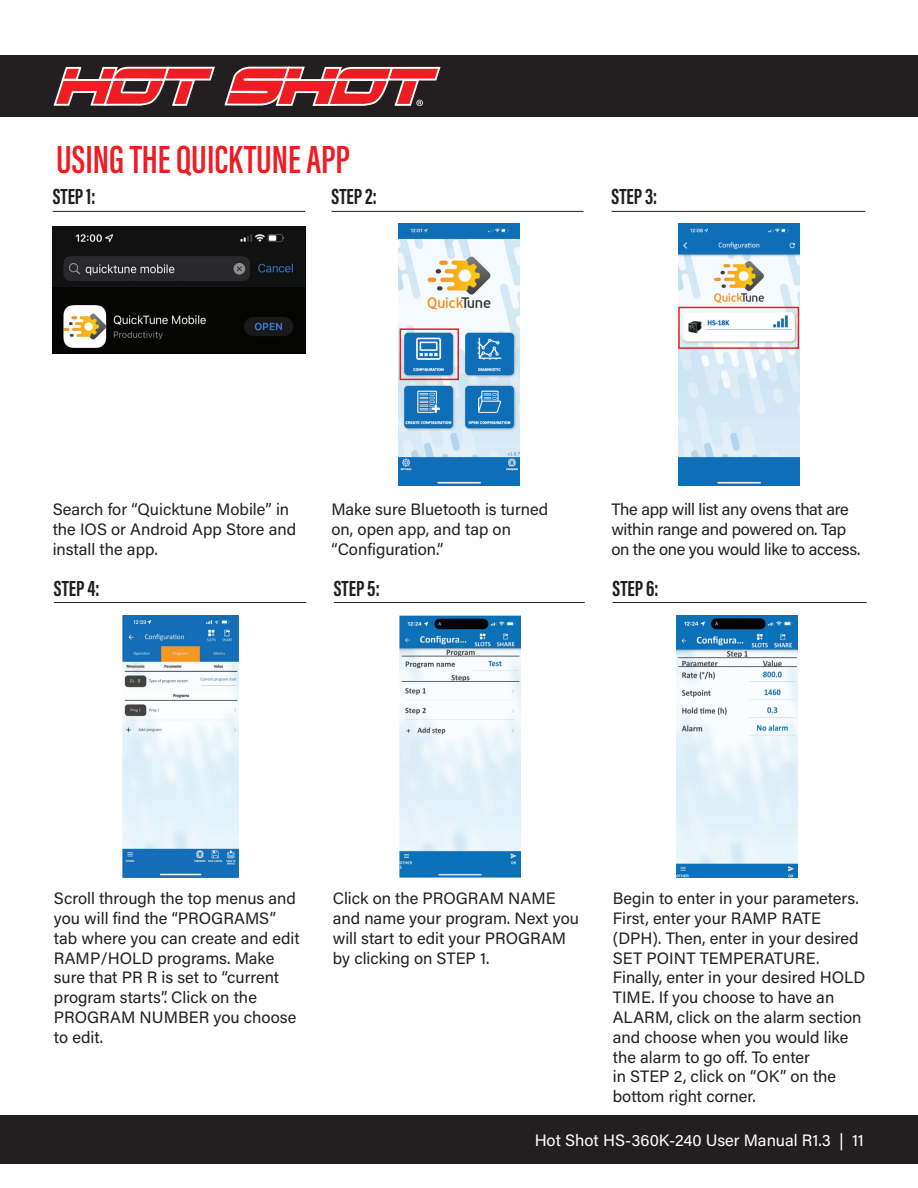
<style>
.page{position:relative;width:918px;height:1188px;background:#fff}
.page>*{position:absolute;margin:0;border:0;box-sizing:border-box;transform-origin:0 0}
.t1{font:600 40.5px "Acumin Pro Extra Cond";color:#ee1d23}
.t2{font:700 22.5px "Acumin Pro Extra Cond";color:#231f20}
.t3{font:16.5px/19.8px "Acumin Pro";color:#231f20}
.t4{font:16.5px/19.8px "Acumin Pro";letter-spacing:-.02em;color:#231f20}
.t5{font:16.5px "Acumin Pro";color:#fff}
</style>
<div class="page">
<div style="left:0;top:55px;width:918px;height:62px;background:#231f20"></div>
<svg style="left:224px;top:67px;width:217px;height:39px"></svg>
<svg style="left:54px;top:67px;width:161px;height:39px"></svg>
<hr style="left:125px;top:79px;width:24px;height:2px;background:#fff">
<div style="left:0;top:1115px;width:918px;height:49px;background:#231f20"></div>
<hr style="left:53px;top:211px;width:252px;height:1px;background:#231f20">
<hr style="left:332px;top:211px;width:252px;height:1px;background:#231f20">
<img style="left:398px;top:224px;width:121px;height:262px">
<hr style="left:612px;top:211px;width:253px;height:1px;background:#231f20">
<img style="left:678px;top:224px;width:121px;height:262px">
<hr style="left:54px;top:602px;width:252px;height:1px;background:#231f20">
<img style="left:122px;top:615px;width:116px;height:262px">
<hr style="left:334px;top:602px;width:251px;height:1px;background:#231f20">
<img style="left:400px;top:615px;width:121px;height:262px">
<hr style="left:613px;top:602px;width:254px;height:1px;background:#231f20">
<img style="left:53px;top:227px;width:252px;height:127px">
<img style="left:677px;top:615px;width:121px;height:262px">
<div style="left:400px;top:328px;width:59px;height:52px;border:2px solid #ee1d23"></div>
<div style="left:678px;top:307px;width:121px;height:42px;border:2px solid #ee1d23"></div>
<h1 class="t1" style="left:56px;top:135px;width:295px">USING THE QUICKTUNE APP</h1>
<h2 class="t2" style="left:53px;top:183px;width:45px">STEP 1:</h2>
<h2 class="t2" style="left:332px;top:183px;width:47px">STEP 2:</h2>
<h2 class="t2" style="left:612px;top:183px;width:47px">STEP 3:</h2>
<p class="t3" style="left:53px;top:499px;width:245px">Search for “Quicktune Mobile” in the IOS or Android App Store and install the app.</p>
<p class="t3" style="left:332px;top:499px;width:218px">Make sure Bluetooth is turned on, open app, and tap on “Configuration.”</p>
<p class="t4" style="left:611px;top:499px;width:251px">The app will list any ovens that are within range and powered on. Tap on the one you would like to access.</p>
<h2 class="t2" style="left:54px;top:574px;width:47px">STEP 4:</h2>
<h2 class="t2" style="left:334px;top:574px;width:48px">STEP 5:</h2>
<h2 class="t2" style="left:613px;top:574px;width:48px">STEP 6:</h2>
<p class="t3" style="left:54px;top:888px;width:247px">Scroll through the top menus and you will find the “PROGRAMS” tab where you can create and edit<br>RAMP/HOLD programs. Make sure that PR R is set to “current program starts”. Click on the<br>PROGRAM NUMBER you choose to edit.</p>
<p class="t3" style="left:333px;top:888px;width:248px">Click on the PROGRAM NAME and name your program. Next you will start to edit your PROGRAM by clicking on STEP 1.</p>
<p class="t3" style="left:613px;top:888px;width:254px">Begin to enter in your parameters.<br>First, enter your RAMP RATE (DPH). Then, enter in your desired<br>SET POINT TEMPERATURE.<br>Finally, enter in your desired HOLD<br>TIME. If you choose to have an<br>ALARM, click on the alarm section and choose when you would like the alarm to go off. To enter<br>in STEP 2, click on “OK” on the bottom right corner.</p>
<p class="t5" style="left:535px;top:1129px;width:331px">Hot Shot HS-360K-240 User Manual R1.3 | 11</p>
</div>
